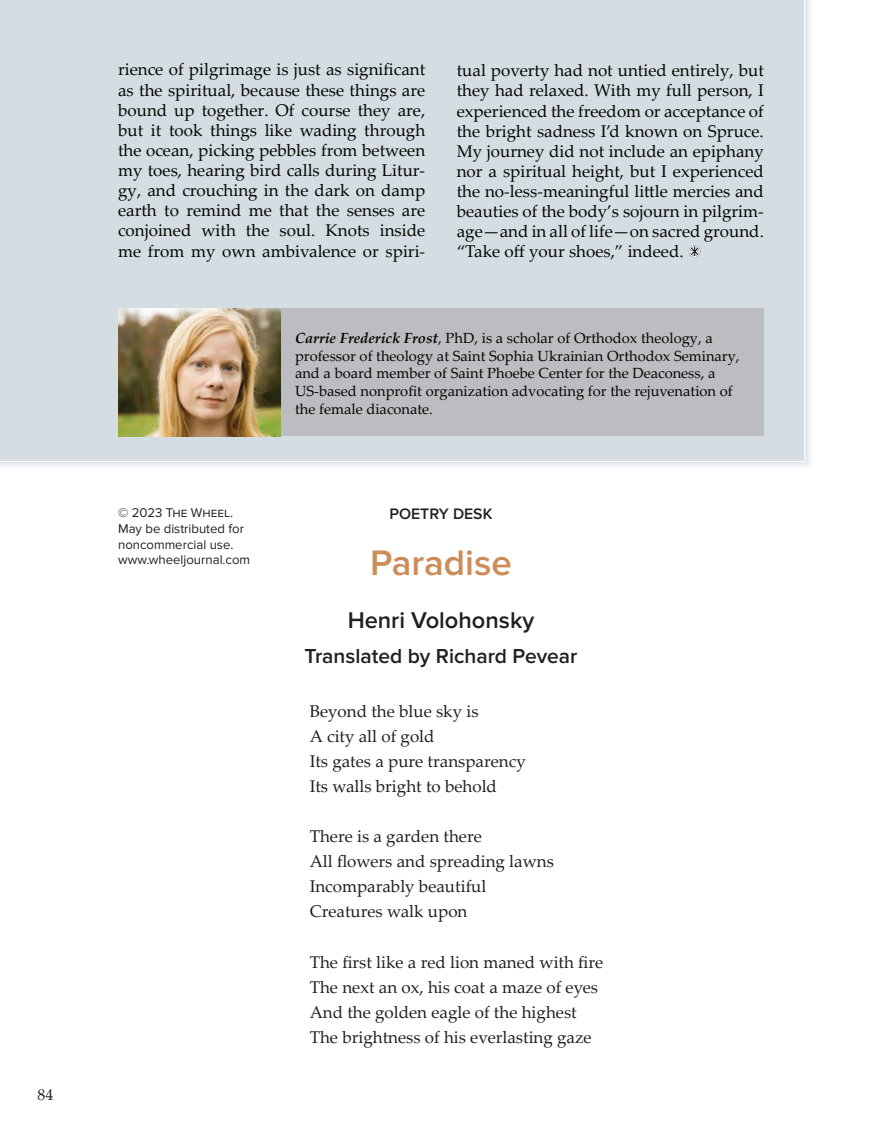
<style>
.page{position:relative;width:882px;height:1134px;background:#fff}
.page>*{position:absolute;margin:0;border:0;box-sizing:border-box;transform-origin:0 0}
.t1{font:600 36.75px "Proxima Nova";color:#cd8d59}
.t2{font:600 23.62px "Proxima Nova";color:#231f20}
.t3{font:600 21px "Proxima Nova";color:#231f20}
.t4{font:16.97px/20.1px "Palatino Linotype";color:#040503;text-align:justify}
.t5{font:16.97px/25px "Palatino Linotype";color:#231f20}
.t6{font:600 15.75px "Proxima Nova";color:#231f20}
.t7{font:15.75px "Palatino Linotype";color:#231f20}
.t8{font:14.7px/17.7px "Palatino Linotype";color:#040503}
.t9{font:13.12px/15.8px "Proxima Nova";color:#231f20}
.s1{font-weight:700;font-style:italic}
</style>
<div class="page">
<div style="left:0;top:0;width:814px;height:471px;background:#345481;opacity:.31"></div>
<div style="left:0;top:0;width:805px;height:462px;background:#d4dee2"></div>
<div style="left:118px;top:308px;width:646px;height:128px;background:#bcbdc0"></div>
<img style="left:118px;top:308px;width:163px;height:128px">
<svg style="left:688px;top:245px;width:13px;height:13px"></svg>
<p class="t7" style="left:38px;top:1083px;width:17px">84</p>
<p class="t4" style="left:118px;top:59px;width:309px">rience of pilgrimage is just as significant as the spiritual, because these things are bound up together. Of course they are, but it took things like wading through the ocean, picking pebbles from between my toes, hearing bird calls during Litur&shy;gy, and crouching in the dark on damp earth to remind me that the senses are conjoined with the soul. Knots inside me from my own ambivalence or spiri-</p>
<p class="t4" style="left:457px;top:60px;width:309px">tual poverty had not untied entirely, but they had relaxed. With my full person, I experienced the freedom or acceptance of the bright sadness I’d known on Spruce.<br>My journey did not include an epiphany nor a spiritual height, but I experienced the no-less-meaningful little mercies and beauties of the body’s sojourn in pilgrim&shy;age—and in all of life—on sacred ground. “Take off your shoes,” indeed.</p>
<p class="t9" style="left:118px;top:505px;width:134px">© 2023 The Wheel.<br>May be distributed for noncommercial use. www.wheeljournal.com</p>
<p class="t8" style="left:295px;top:329px;width:446px"><span class="s1">Carrie Frederick Frost</span>, PhD, is a scholar of Orthodox theology, a professor of theology at Saint Sophia Ukrainian Orthodox Seminary, and a board member of Saint Phoebe Center for the Deaconess, a US-based nonprofit organization advocating for the rejuvenation of the female diaconate.</p>
<p class="t6" style="left:390px;top:505px;width:104px">POETRY DESK</p>
<h1 class="t1" style="left:370px;top:542px;width:143px">Paradise</h1>
<h2 class="t2" style="left:348px;top:606px;width:188px">Henri Volohonsky</h2>
<p class="t3" style="left:304px;top:644px;width:275px">Translated by Richard Pevear</p>
<p class="t5" style="left:310px;top:698px;width:218px">Beyond the blue sky is<br>A city all of gold<br>Its gates a pure transparency<br>Its walls bright to behold</p>
<p class="t5" style="left:310px;top:823px;width:246px">There is a garden there<br>All flowers and spreading lawns<br>Incomparably beautiful<br>Creatures walk upon</p>
<p class="t5" style="left:310px;top:949px;width:295px">The first like a red lion maned with fire The next an ox, his coat a maze of eyes And the golden eagle of the highest The brightness of his everlasting gaze</p>
</div>
